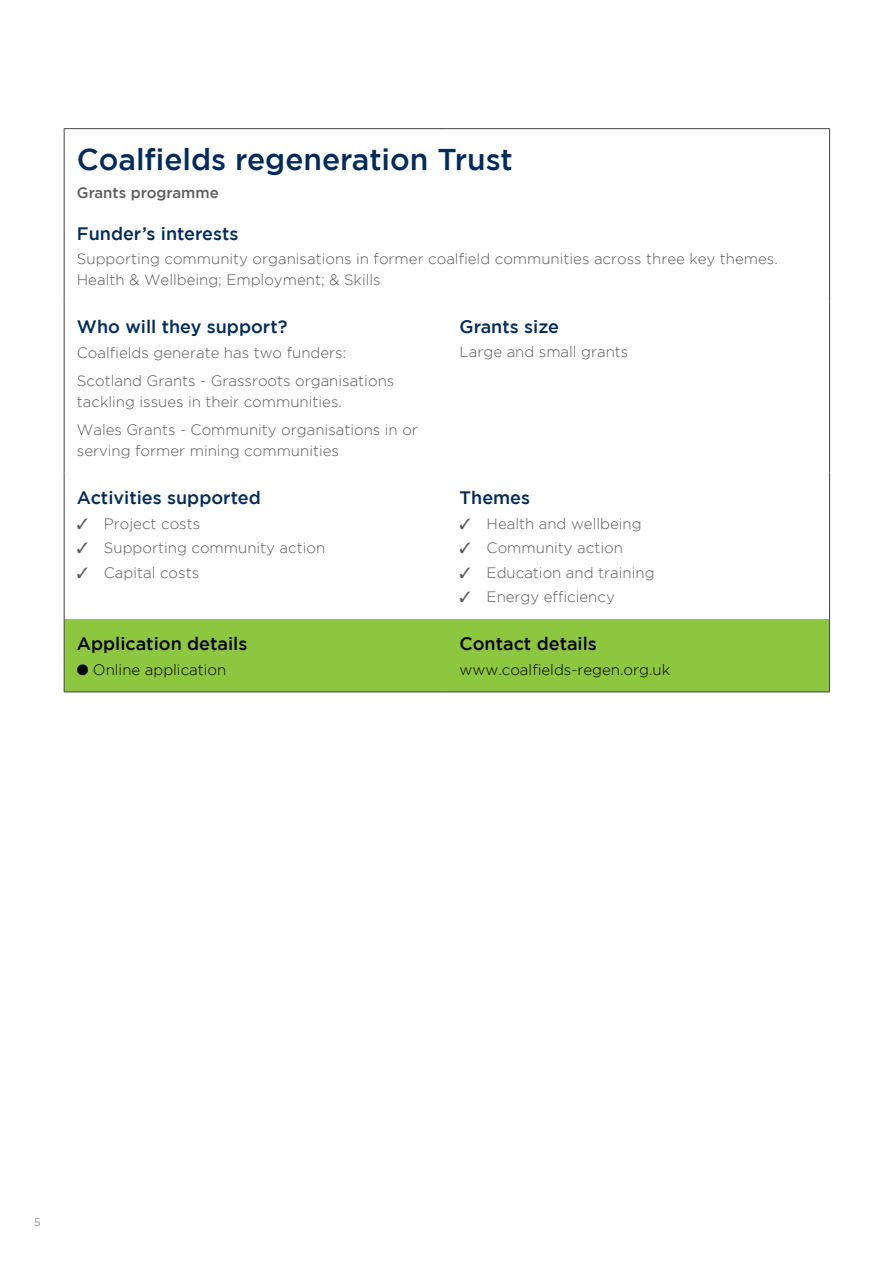
<style>
.page{position:relative;width:893px;height:1263px;background:#fff}
.page>*{position:absolute;margin:0;border:0;box-sizing:border-box;transform-origin:0 0}
.t1{font:30px "Gotham HTF Medium 2";color:#002b5c}
.t2{font:18px "Gotham HTF Medium 2";color:#002b5c}
.t3{font:18px "Gotham HTF Medium 2";color:#000}
.t4{font:300 15px/28.8px "Gotham HTF";color:#58595b}
.t5{font:300 15px "Gotham HTF";color:#000}
.t6{font:15px "Gotham HTF Medium 2";color:#5f5c5c}
.t7{font:300 10.5px "Gotham HTF";color:#58595b}
</style>
<div class="page">
<div style="left:65px;top:619px;width:764px;height:72px;background:#8dc63f"></div>
<hr style="left:829px;top:129px;width:1px;height:173px;background:#454342">
<hr style="left:64px;top:128px;width:383px;height:1px;background:#454342">
<hr style="left:64px;top:129px;width:1px;height:173px;background:#454342">
<hr style="left:447px;top:128px;width:383px;height:1px;background:#454342">
<hr style="left:64px;top:302px;width:1px;height:171px;background:#454342">
<hr style="left:829px;top:302px;width:1px;height:171px;background:#454342">
<hr style="left:64px;top:473px;width:1px;height:146px;background:#454342">
<hr style="left:829px;top:473px;width:1px;height:146px;background:#454342">
<hr style="left:64px;top:619px;width:1px;height:72px;background:#454342">
<hr style="left:829px;top:619px;width:1px;height:72px;background:#454342">
<hr style="left:64px;top:691px;width:383px;height:1px;background:#454342">
<hr style="left:447px;top:691px;width:383px;height:1px;background:#454342">
<h1 class="t1" style="left:77px;top:142px;width:437px">Coalfields regeneration Trust</h1>
<p class="t6" style="left:77px;top:185px;width:143px">Grants programme</p>
<p class="t2" style="left:77px;top:223px;width:163px">Funder’s interests</p>
<p class="t4" style="left:77px;top:249px;width:702px;line-height:20.2px">Supporting community organisations in former coalfield communities across three key themes.<br>Health &amp; Wellbeing; Employment; &amp; Skills</p>
<p class="t2" style="left:77px;top:316px;width:212px">Who will they support?</p>
<p class="t4" style="left:77px;top:338px;width:319px">Coalfields generate has two funders:<br>Scotland Grants - Grassroots organisations</p>
<p class="t4" style="left:77px;top:387px;width:342px">tackling issues in their communities.<br>Wales Grants - Community organisations in or</p>
<p class="t4" style="left:77px;top:436px;width:264px">serving former mining communities</p>
<p class="t2" style="left:460px;top:316px;width:101px">Grants size</p>
<p class="t4" style="left:460px;top:337px;width:170px">Large and small grants</p>
<p class="t2" style="left:77px;top:487px;width:185px">Activities supported</p>
<p class="t4" style="left:77px;top:509px;width:125px">✓ Project costs</p>
<p class="t4" style="left:77px;top:533px;width:250px">✓ Supporting community action</p>
<p class="t4" style="left:77px;top:558px;width:124px">✓ Capital costs</p>
<p class="t3" style="left:77px;top:634px;width:172px">Application details</p>
<p class="t5" style="left:77px;top:661px;width:151px">● Online application</p>
<p class="t2" style="left:460px;top:487px;width:72px">Themes</p>
<p class="t4" style="left:460px;top:509px;width:184px">✓ Health and wellbeing</p>
<p class="t4" style="left:460px;top:533px;width:165px">✓ Community action</p>
<p class="t4" style="left:460px;top:558px;width:196px">✓ Education and training</p>
<p class="t4" style="left:460px;top:582px;width:157px">✓ Energy efficiency</p>
<p class="t3" style="left:460px;top:634px;width:139px">Contact details</p>
<p class="t5" style="left:460px;top:661px;width:212px">www.coalfields-regen.org.uk</p>
<p class="t7" style="left:34px;top:1217px;width:8px">5</p>
</div>
